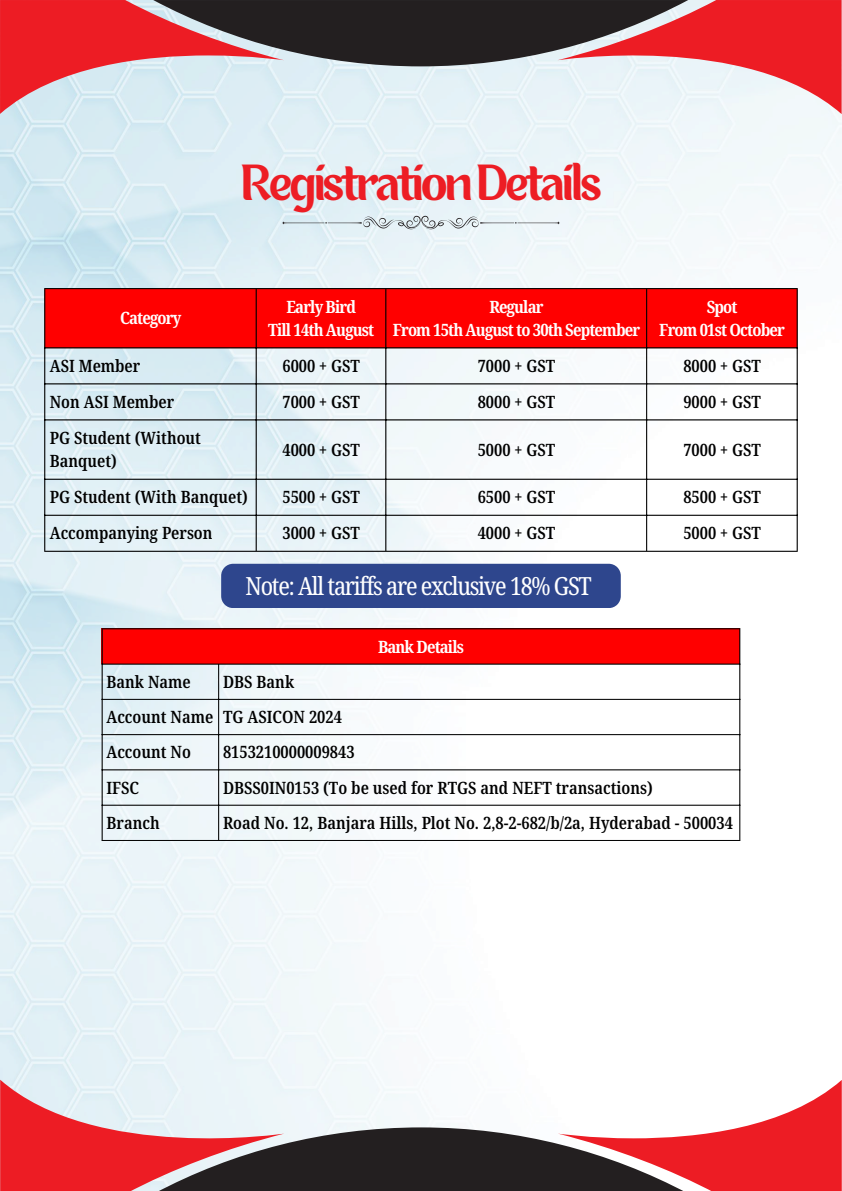
<style>
.page{position:relative;width:842px;height:1191px;background:#fff}
.page>*{position:absolute;margin:0;border:0;box-sizing:border-box;transform-origin:0 0}
.t1{font:46.7px "Para";letter-spacing:-.05em;color:#ed1d24}
.t2{font:25px "Noto Serif Ethiopic Condensed";letter-spacing:-.05em;color:#fff}
.t3{font:600 17px/35.2px "Noto Serif Ethiopic Condensed";color:#000}
.t4{font:700 17px/23.3px "Noto Serif Ethiopic Condensed";letter-spacing:-.05em;color:#fff;text-align:center}
</style>
<div class="page">
<img style="left:0;top:114px;width:842px;height:965px">
<svg style="left:0;top:0;width:842px;height:114px"></svg>
<svg style="left:0;top:1079px;width:842px;height:111px"></svg>
<svg style="left:282px;top:216px;width:277px;height:13px"></svg>
<div style="left:45px;top:289px;width:752px;height:58px;background:#f00"></div>
<hr style="left:44px;top:289px;width:1px;height:261px;background:#000">
<hr style="left:256px;top:289px;width:1px;height:261px;background:#000">
<hr style="left:385px;top:289px;width:1px;height:261px;background:#000">
<hr style="left:646px;top:289px;width:1px;height:261px;background:#000">
<hr style="left:797px;top:289px;width:1px;height:261px;background:#000">
<hr style="left:44px;top:288px;width:754px;height:1px;background:#000">
<hr style="left:44px;top:347px;width:754px;height:1px;background:#000">
<hr style="left:44px;top:383px;width:754px;height:1px;background:#000">
<hr style="left:44px;top:419px;width:754px;height:1px;background:#000">
<hr style="left:44px;top:478px;width:754px;height:1px;background:#000">
<hr style="left:44px;top:514px;width:754px;height:1px;background:#000">
<hr style="left:44px;top:550px;width:754px;height:1px;background:#000">
<div style="left:221px;top:563px;width:400px;height:45px;background:#2e468d"></div>
<div style="left:102px;top:628px;width:638px;height:36px;background:#f00"></div>
<hr style="left:102px;top:629px;width:1px;height:210px;background:#000">
<hr style="left:218px;top:664px;width:1px;height:175px;background:#000">
<hr style="left:739px;top:629px;width:1px;height:210px;background:#000">
<hr style="left:102px;top:628px;width:638px;height:1px;background:#000">
<hr style="left:102px;top:663px;width:638px;height:1px;background:#000">
<hr style="left:102px;top:698px;width:638px;height:1px;background:#000">
<hr style="left:102px;top:734px;width:638px;height:1px;background:#000">
<hr style="left:102px;top:769px;width:638px;height:1px;background:#000">
<hr style="left:102px;top:804px;width:638px;height:1px;background:#000">
<hr style="left:102px;top:839px;width:638px;height:1px;background:#000">
<p class="t4" style="left:120px;top:306px;width:63px">Category</p>
<h1 class="t1" style="left:241px;top:163px;width:362px">RegistrationDetails</h1>
<p class="t4" style="left:268px;top:294px;width:107px">Early Bird<br>Till 14th August</p>
<p class="t4" style="left:393px;top:294px;width:249px">Regular<br>From 15th August to 30th September</p>
<p class="t4" style="left:659px;top:294px;width:127px">Spot<br>From 01st October</p>
<p class="t3" style="left:50px;top:348px;width:92px">ASI Member</p>
<p class="t3" style="left:282px;top:348px;width:79px">6000 + GST</p>
<p class="t3" style="left:478px;top:348px;width:79px">7000 + GST</p>
<p class="t3" style="left:683px;top:348px;width:79px">8000 + GST</p>
<p class="t3" style="left:50px;top:384px;width:126px">Non ASI Member</p>
<p class="t3" style="left:282px;top:384px;width:79px">7000 + GST</p>
<p class="t3" style="left:478px;top:384px;width:79px">8000 + GST</p>
<p class="t3" style="left:683px;top:384px;width:79px">9000 + GST</p>
<p class="t3" style="left:50px;top:426px;width:153px;line-height:23.3px">PG Student (Without<br>Banquet)</p>
<p class="t3" style="left:282px;top:431px;width:79px">4000 + GST</p>
<p class="t3" style="left:478px;top:431px;width:79px">5000 + GST</p>
<p class="t3" style="left:683px;top:431px;width:79px">7000 + GST</p>
<p class="t3" style="left:50px;top:479px;width:200px">PG Student (With Banquet)</p>
<p class="t3" style="left:282px;top:479px;width:79px">5500 + GST</p>
<p class="t3" style="left:478px;top:479px;width:79px">6500 + GST</p>
<p class="t3" style="left:683px;top:479px;width:79px">8500 + GST</p>
<p class="t3" style="left:50px;top:515px;width:164px">Accompanying Person</p>
<p class="t3" style="left:282px;top:515px;width:79px">3000 + GST</p>
<p class="t3" style="left:478px;top:515px;width:79px">4000 + GST</p>
<p class="t3" style="left:683px;top:515px;width:79px">5000 + GST</p>
<h2 class="t2" style="left:246px;top:567px;width:348px">Note: All tariffs are exclusive 18% GST</h2>
<p class="t3" style="left:106px;top:663px;width:237px;text-indent:117px">DBS Bank<br>Account Name TG ASICON 2024<br>Account No</p>
<p class="t3" style="left:106px;top:663px;width:86px">Bank Name</p>
<p class="t3" style="left:223px;top:734px;width:133px">8153210000009843</p>
<p class="t4" style="left:378px;top:634px;width:87px">Bank Details</p>
<p class="t3" style="left:106px;top:769px;width:34px">IFSC</p>
<p class="t3" style="left:223px;top:769px;width:431px">DBSS0IN0153 (To be used for RTGS and NEFT transactions)</p>
<p class="t3" style="left:106px;top:804px;width:55px">Branch</p>
<p class="t3" style="left:223px;top:804px;width:511px">Road No. 12, Banjara Hills, Plot No. 2,8-2-682/b/2a, Hyderabad - 500034</p>
</div>
